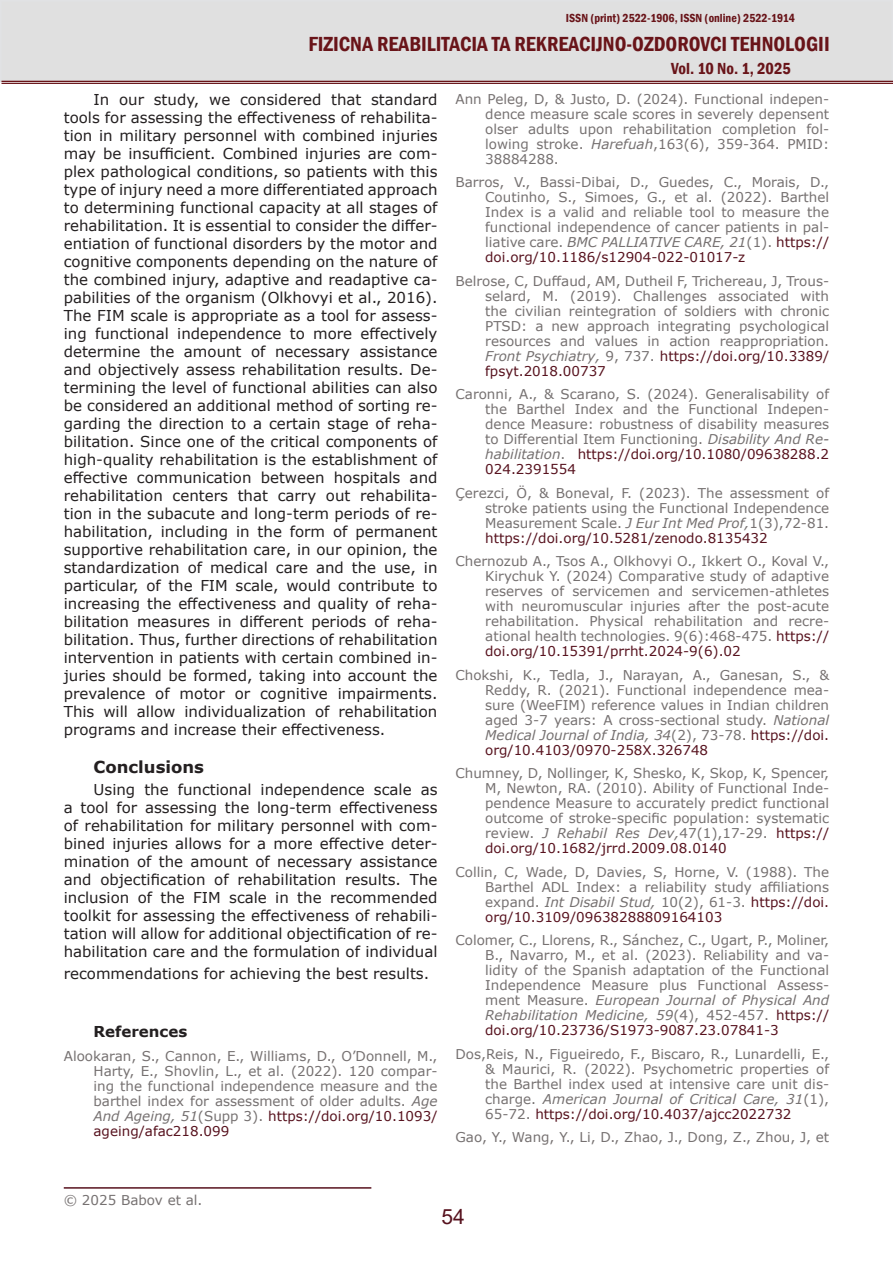
<style>
.page{position:relative;width:893px;height:1263px;background:#fff}
.page>*{position:absolute;margin:0;border:0;box-sizing:border-box;transform-origin:0 0}
.t1{font:600 condensed 21px "Franklin Gothic";color:#691419}
.t2{font:21px "Arial";color:#57121e}
.t3{font:600 condensed 16.5px "Franklin Gothic";color:#691419}
.t4{font:700 16.5px "Verdana";color:#231f20}
.t5{font:15px/18px "Verdana";color:#231f20;text-align:justify}
.t6{font:700 15px "Verdana";color:#231f20}
.t7{font:13.5px/15px "Verdana";color:#767171;text-align:justify}
.t8{font:600 condensed 12px "Franklin Gothic";color:#691419}
.s1{font-style:italic}
.s2{color:#57121e}
</style>
<div class="page">
<div style="left:0;top:0;width:893px;height:82px;background:#e0e0e0;border:2px solid #e1e2e4"></div>
<hr style="left:2px;top:81px;width:891px;height:1px;background:#691419">
<hr style="left:2px;top:83px;width:891px;height:1px;background:#691419">
<hr style="left:64px;top:1187px;width:307px;height:2px;background:#57121e">
<p class="t8" style="left:566px;top:10px;width:230px">ISSN (print) 2522-1906, ISSN (online) 2522-1914</p>
<h1 class="t1" style="left:308px;top:30px;width:523px">FIZICNA REABILITACIA TA REKREACIJNO-OZDOROVCI TEHNOLOGII</h1>
<p class="t3" style="left:671px;top:57px;width:121px">Vol. 10 No. 1, 2025</p>
<p class="t5" style="left:64px;top:90px;width:375px;text-indent:30px">In our study, we considered that standard tools for assessing the effectiveness of rehabilita&shy;tion in military personnel with combined injuries may be insufficient. Combined injuries are com&shy;plex pathological conditions, so patients with this type of injury need a more differentiated approach to determining functional capacity at all stages of rehabilitation. It is essential to consider the differ&shy;entiation of functional disorders by the motor and cognitive components depending on the nature of the combined injury, adaptive and readaptive ca&shy;pabilities of the organism (Olkhovyi et al., 2016).<br>The FIM scale is appropriate as a tool for assess&shy;ing functional independence to more effectively determine the amount of necessary assistance and objectively assess rehabilitation results. De&shy;termining the level of functional abilities can also be considered an additional method of sorting re&shy;garding the direction to a certain stage of reha&shy;bilitation. Since one of the critical components of high-quality rehabilitation is the establishment of effective communication between hospitals and rehabilitation centers that carry out rehabilita&shy;tion in the subacute and long-term periods of re&shy;habilitation, including in the form of permanent supportive rehabilitation care, in our opinion, the standardization of medical care and the use, in particular, of the FIM scale, would contribute to increasing the effectiveness and quality of reha&shy;bilitation measures in different periods of reha&shy;bilitation. Thus, further directions of rehabilitation intervention in patients with certain combined in&shy;juries should be formed, taking into account the prevalence of motor or cognitive impairments.<br>This will allow individualization of rehabilitation programs and increase their effectiveness.</p>
<p class="t4" style="left:94px;top:755px;width:112px">Conclusions</p>
<p class="t5" style="left:64px;top:780px;width:375px;text-indent:30px">Using the functional independence scale as a tool for assessing the long-term effectiveness of rehabilitation for military personnel with com&shy;bined injuries allows for a more effective deter&shy;mination of the amount of necessary assistance and objectification of rehabilitation results. The inclusion of the FIM scale in the recommended toolkit for assessing the effectiveness of rehabili&shy;tation will allow for additional objectification of re&shy;habilitation care and the formulation of individual</p>
<p class="t5" style="left:64px;top:964px;width:367px">recommendations for achieving the best results.</p>
<p class="t6" style="left:94px;top:1021px;width:95px">References</p>
<p class="t7" style="left:94px;top:1048px;width:345px;text-indent:-30px">Alookaran, S., Cannon, E., Williams, D., O’Donnell, M., Harty, E., Shovlin, L., et al. (2022). 120 compar&shy;ing the functional independence measure and the barthel index for assessment of older adults. <span class="s1">Age And Ageing, 51</span>(Supp 3). <span class="s2">https://doi.org/10.1093/ ageing/afac218.099</span></p>
<p class="t7" style="left:485px;top:91px;width:345px;text-indent:-30px">Ann Peleg, D, &amp; Justo, D. (2024). Functional indepen&shy;dence measure scale scores in severely depensent olser adults upon rehabilitation completion fol&shy;lowing stroke. <span class="s1">Harefuah</span>,163(6), 359-364. PMID:<br>38884288.</p>
<p class="t7" style="left:485px;top:175px;width:345px;text-indent:-30px">Barros, V., Bassi-Dibai, D., Guedes, C., Morais, D., Coutinho, S., Simoes, G., et al. (2022). Barthel Index is a valid and reliable tool to measure the functional independence of cancer patients in pal&shy;liative care. <span class="s1">BMC PALLIATIVE CARE, 21</span>(1). <span class="s2">https:// doi.org/10.1186/s12904-022-01017-z</span></p>
<p class="t7" style="left:485px;top:273px;width:345px;text-indent:-30px">Belrose, C, Duffaud, AM, Dutheil F, Trichereau, J, Trous&shy;selard, M. (2019). Challenges associated with the civilian reintegration of soldiers with chronic PTSD: a new approach integrating psychological resources and values in action reappropriation.<br><span class="s1">Front Psychiatry,</span> 9, 737. <span class="s2">https://doi.org/10.3389/ fpsyt.2018.00737</span></p>
<p class="t7" style="left:485px;top:387px;width:345px;text-indent:-30px">Caronni, A., &amp; Scarano, S. (2024). Generalisability of the Barthel Index and the Functional Indepen&shy;dence Measure: robustness of disability measures to Differential Item Functioning. <span class="s1">Disability And Re&shy;habilitation</span>. <span class="s2">https://doi.org/10.1080/09638288.2<br>024.2391554</span></p>
<p class="t7" style="left:485px;top:485px;width:345px;text-indent:-30px">Çerezci, Ö, &amp; Boneval, F. (2023). The assessment of stroke patients using the Functional Independence Measurement Scale. <span class="s1">J Eur Int Med Prof,</span>1(3),72-81. <span class="s2">https://doi.org/10.5281/zenodo.8135432</span></p>
<p class="t7" style="left:485px;top:554px;width:345px;text-indent:-30px">Chernozub A., Tsos A., Olkhovyi O., Ikkert O., Koval V., Kirychuk Y. (2024) Comparative study of adaptive reserves of servicemen and servicemen-athletes with neuromuscular injuries after the post-acute rehabilitation. Physical rehabilitation and recre&shy;ational health technologies. 9(6):468-475. <span class="s2">https:// doi.org/10.15391/prrht.2024-9(6).02</span></p>
<p class="t7" style="left:485px;top:667px;width:345px;text-indent:-30px">Chokshi, K., Tedla, J., Narayan, A., Ganesan, S., &amp; Reddy, R. (2021). Functional independence mea&shy;sure (WeeFIM) reference values in Indian children aged 3-7 years: A cross-sectional study. <span class="s1">National Medical Journal of India, 34</span>(2), 73-78. <span class="s2">https://doi. org/10.4103/0970-258X.326748</span></p>
<p class="t7" style="left:485px;top:766px;width:345px;text-indent:-30px">Chumney, D, Nollinger, K, Shesko, K, Skop, K, Spencer, M, Newton, RA. (2010). Ability of Functional Inde&shy;pendence Measure to accurately predict functional outcome of stroke-specific population: systematic review. <span class="s1">J Rehabil Res Dev,</span>47(1),17-29. <span class="s2">https:// doi.org/10.1682/jrrd.2009.08.0140</span></p>
<p class="t7" style="left:485px;top:864px;width:345px;text-indent:-30px">Collin, С, Wade, D, Davies, S, Horne, V. (1988). The Barthel ADL Index: a reliability study affiliations expand. <span class="s1">Int Disabil Stud,</span> 10(2), 61-3. <span class="s2">https://doi. org/10.3109/09638288809164103</span></p>
<p class="t7" style="left:485px;top:933px;width:345px;text-indent:-30px">Colomer, C., Llorens, R., Sánchez, C., Ugart, P., Moliner, B., Navarro, M., et al. (2023). Reliability and va&shy;lidity of the Spanish adaptation of the Functional Independence Measure plus Functional Assess&shy;ment Measure. <span class="s1">European Journal of Physical And Rehabilitation Medicine, 59</span>(4), 452-457. <span class="s2">https:// doi.org/10.23736/S1973-9087.23.07841-3</span></p>
<p class="t7" style="left:485px;top:1046px;width:345px;text-indent:-30px">Dos,Reis, N., Figueiredo, F., Biscaro, R., Lunardelli, E., &amp; Maurici, R. (2022). Psychometric properties of the Barthel index used at intensive care unit dis&shy;charge. <span class="s1">American Journal of Critical Care, 31</span>(1), 65-72. <span class="s2">https://doi.org/10.4037/ajcc2022732</span></p>
<p class="t7" style="left:455px;top:1130px;width:375px">Gao, Y., Wang, Y., Li, D., Zhao, J., Dong, Z., Zhou, J, et</p>
<p class="t7" style="left:64px;top:1192px;width:140px">© 2025 Babov et al.</p>
<h1 class="t2" style="left:442px;top:1202px;width:25px">54</h1>
</div>
